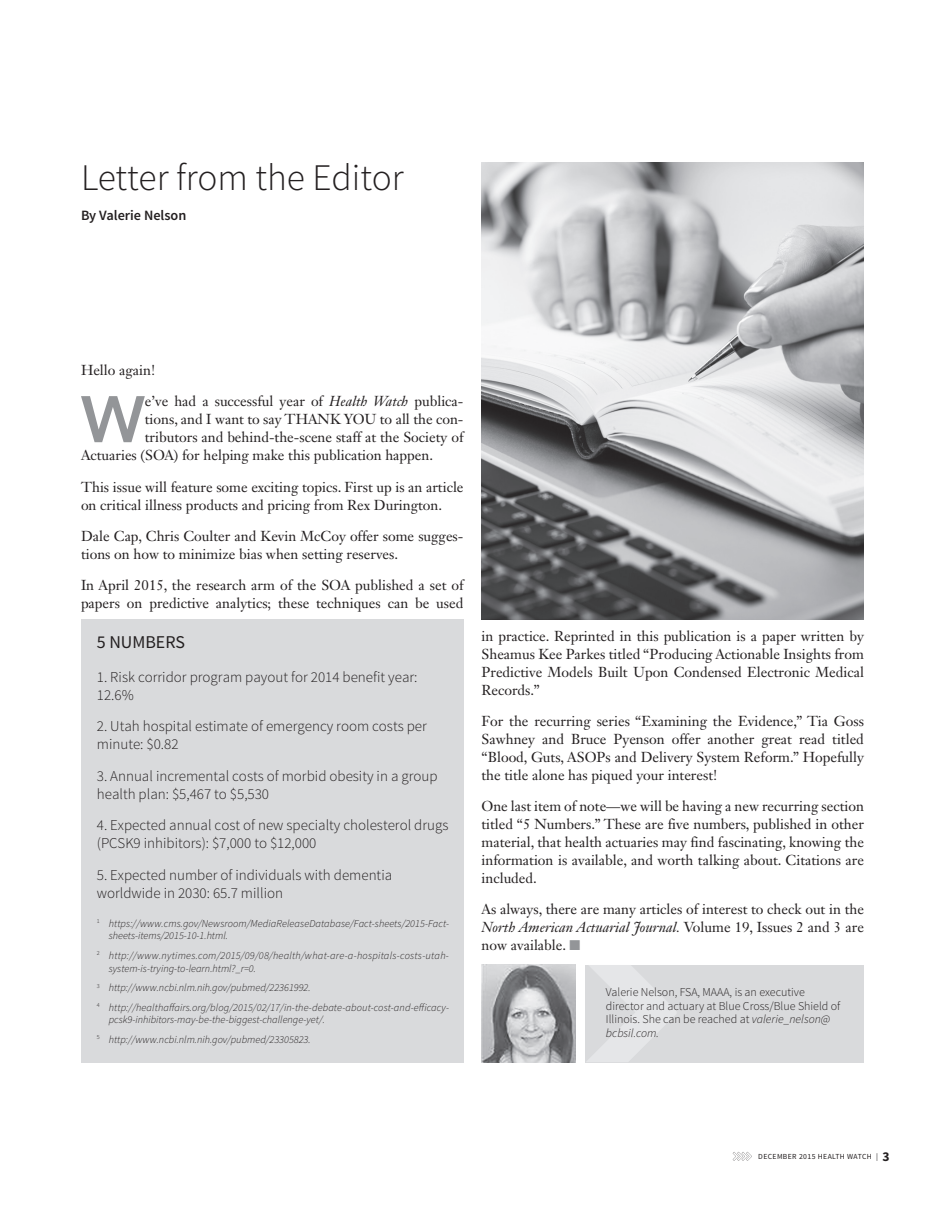
<style>
.page{position:relative;width:945px;height:1215px;background:#fff}
.page>*{position:absolute;margin:0;border:0;box-sizing:border-box;transform-origin:0 0}
.t1{font:800 65.1px "Avenir LT Std";color:#939598}
.t2{font:300 37.5px "Source Sans Pro";color:#231f20}
.t3{font:18px "Source Sans Pro";color:#231f20}
.t4{font:300 15px/18px "Source Sans Pro";color:#231f20}
.t5{font:14.25px/18px "Janson Text LT Std";color:#231f20;text-align:justify}
.t6{font:600 14.25px "Source Sans Pro";color:#231f20}
.t7{font:300 12px/13.5px "Source Sans Pro";color:#231f20}
.t8{font:italic 300 10.5px/19.5px "Source Sans Pro";color:#231f20}
.t9{font:italic 300 10.5px/12.8px "Source Sans Pro";letter-spacing:.025em;color:#231f20}
.t10{font:7.8px "Source Sans Pro";letter-spacing:.05em;color:#231f20}
.s1{font-style:italic}
.s2{color:#939598}
.s3{font-weight:700;font-size:13.5px}
</style>
<div class="page">
<svg style="left:733px;top:1152px;width:19px;height:9px"></svg>
<div style="left:586px;top:965px;width:278px;height:97px;background:#d9dadc"></div>
<img style="left:482px;top:965px;width:94px;height:97px">
<svg style="left:587px;top:965px;width:89px;height:97px"></svg>
<div style="left:81px;top:619px;width:383px;height:444px;background:#d9dadc"></div>
<img style="left:482px;top:162px;width:382px;height:457px">
<h2 class="t2" style="left:81px;top:155px;width:324px">Letter from the Editor</h2>
<p class="t6" style="left:81px;top:206px;width:107px">By Valerie Nelson</p>
<p class="t5" style="left:81px;top:361px;width:76px">Hello again!</p>
<h1 class="t1" style="left:81px;top:381px;width:65px">W</h1>
<p class="t5" style="left:145px;top:392px;width:320px">e’ve had a successful year of <span class="s1">Health Watch</span> publica-</p>
<p class="t5" style="left:145px;top:410px;width:320px">tions, and I want to say THANK YOU to all the con-</p>
<p class="t5" style="left:145px;top:428px;width:320px">tributors and behind-the-scene staff at the Society of</p>
<p class="t5" style="left:81px;top:446px;width:354px">Actuaries (SOA) for helping make this publication happen.</p>
<p class="t5" style="left:81px;top:478px;width:384px">This issue will feature some exciting topics. First up is an article on critical illness products and pricing from Rex Durington.</p>
<p class="t5" style="left:81px;top:527px;width:384px">Dale Cap, Chris Coulter and Kevin McCoy offer some sugges&shy;tions on how to minimize bias when setting reserves.</p>
<p class="t5" style="left:81px;top:576px;width:384px">In April 2015, the research arm of the SOA published a set of papers on predictive analytics; these techniques can be used</p>
<p class="t3" style="left:97px;top:631px;width:90px">5 NUMBERS</p>
<p class="t4" style="left:97px;top:668px;width:322px">1. Risk corridor program payout for 2014 benefit year:<br>12.6%</p>
<p class="t4" style="left:97px;top:717px;width:332px">2. Utah hospital estimate of emergency room costs per minute: $0.82</p>
<p class="t4" style="left:97px;top:767px;width:342px">3. Annual incremental costs of morbid obesity in a group health plan: $5,467 to $5,530</p>
<p class="t4" style="left:97px;top:816px;width:353px">4. Expected annual cost of new specialty cholesterol drugs (PCSK9 inhibitors): $7,000 to $12,000</p>
<p class="t4" style="left:97px;top:866px;width:297px">5. Expected number of individuals with dementia worldwide in 2030: 65.7 million</p>
<p class="t8" style="left:109px;top:917px;width:342px;line-height:12.8px;text-indent:-12px"><sup>1</sup> https://www.cms.gov/Newsroom/MediaReleaseDatabase/Fact-sheets/2015-Fact&shy;sheets-items/2015-10-1.html.</p>
<p class="t9" style="left:109px;top:949px;width:342px;text-indent:-12px"><sup>2</sup> http://www.nytimes.com/2015/09/08/health/what-are-a-hospitals-costs-utah&shy;system-is-trying-to-learn.html?_r=0.</p>
<p class="t8" style="left:97px;top:978px;width:354px"><sup>3</sup> http://www.ncbi.nlm.nih.gov/pubmed/22361992.<br><sup>4</sup> http://healthaffairs.org/blog/2015/02/17/in-the-debate-about-cost-and-efficacy-</p>
<p class="t8" style="left:97px;top:1010px;width:230px;text-indent:12px">pcsk9-inhibitors-may-be-the-biggest-challenge-yet/.<br><sup>5</sup> http://www.ncbi.nlm.nih.gov/pubmed/23305823.</p>
<p class="t5" style="left:481px;top:627px;width:384px">in practice. Reprinted in this publication is a paper written by Sheamus Kee Parkes titled “Producing Actionable Insights from Predictive Models Built Upon Condensed Electronic Medical Records.”</p>
<p class="t5" style="left:481px;top:712px;width:384px">For the recurring series “Examining the Evidence,” Tia Goss Sawhney and Bruce Pyenson offer another great read titled “Blood, Guts, ASOPs and Delivery System Reform.” Hopefully the title alone has piqued your interest!</p>
<p class="t5" style="left:481px;top:797px;width:384px">One last item of note—we will be having a new recurring section titled “5 Numbers.” These are five numbers, published in other material, that health actuaries may find fascinating, knowing the information is available, and worth talking about. Citations are included.</p>
<p class="t5" style="left:481px;top:900px;width:384px">As always, there are many articles of interest to check out in the <span class="s1">North American Actuarial Journal.</span> Volume 19, Issues 2 and 3 are now available. <span class="s2">■</span></p>
<p class="t7" style="left:606px;top:986px;width:236px">Valerie Nelson, FSA, MAAA, is an executive director and actuary at Blue Cross/Blue Shield of Illinois. She can be reached at <span class="s1">valerie_nelson@ bcbsil.com.</span></p>
<p class="t10" style="left:758px;top:1152px;width:133px">DECEMBER 2015 HEALTH WATCH | <span class="s3">3</span></p>
</div>
